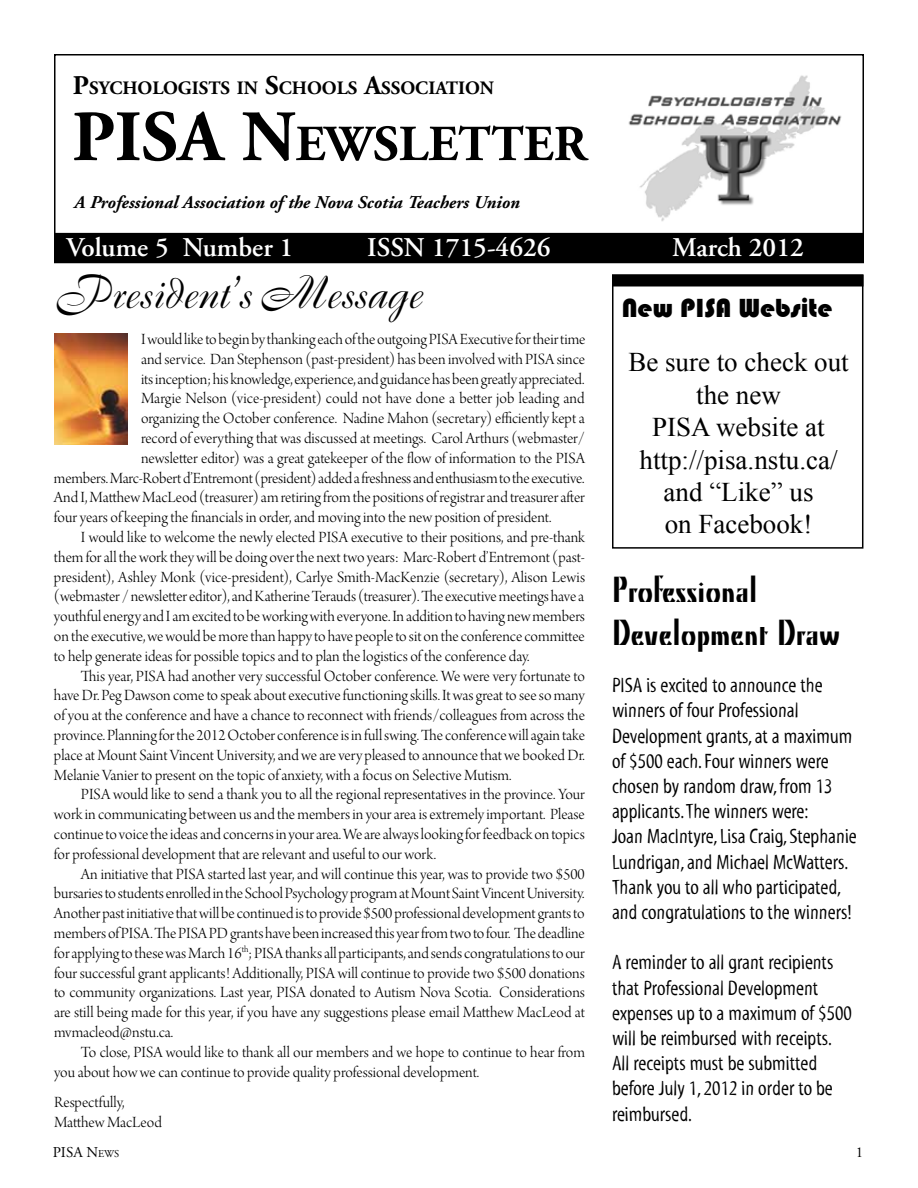
<style>
.page{position:relative;width:918px;height:1188px;background:#fff}
.page>*{position:absolute;margin:0;border:0;box-sizing:border-box;transform-origin:0 0}
.t1{font:700 50.4px "Adobe Garamond";color:#000}
.t2{font:45px "Boulevard";color:#000}
.t3{font:36px/43.2px "Kino";color:#000}
.t4{font:27px/32.4px "Times New Roman";color:#000;text-align:center}
.t5{font:600 27px "Adobe Garamond";color:#fff}
.t6{font:27px "Bauhaus 93";color:#000}
.t7{font:21px/25.2px "Myriad Tilt";color:#000}
.t8{font:700 18.9px "Adobe Garamond";color:#000}
.t9{font:italic 700 18px "Adobe Garamond";color:#000}
.t10{font:16.5px/19.8px "Arno Pro Light Display";color:#000}
.t11{font:15px "Adobe Garamond";color:#000}
.t12{font:15px "Adobe Garamond";color:#000}
.s1{font-size:27px}
.s2{font-size:72px}
.s3{font-size:10.5px}
</style>
<div class="page">
<div style="left:57px;top:233px;width:804px;height:27px;background:#000"></div>
<div style="left:54px;top:54px;width:810px;height:209px;border:2px solid #000"></div>
<img style="left:54px;top:334px;width:73px;height:111px">
<img style="left:628px;top:75px;width:214px;height:146px">
<div style="left:612px;top:274px;width:251px;height:275px;border:2px solid #000"></div>
<div style="left:612px;top:274px;width:251px;height:12px;background:#000"></div>
<p class="t8" style="left:73px;top:78px;width:422px"><span class="s1">P</span>SYCHOLOGISTS IN <span class="s1">S</span>CHOOLS <span class="s1">A</span>SSOCIATION</p>
<h1 class="t1" style="left:72px;top:117px;width:517px"><span class="s2">PISA N</span>EWSLETTER</h1>
<p class="t9" style="left:75px;top:192px;width:447px">A Professional Association of the Nova Scotia Teachers Union</p>
<h3 class="t5" style="left:67px;top:233px;width:228px">Volume 5 Number 1</h3>
<h3 class="t5" style="left:367px;top:233px;width:185px">ISSN 1715-4626</h3>
<h3 class="t5" style="left:672px;top:233px;width:133px">March 2012</h3>
<h2 class="t2" style="left:54px;top:264px;width:370px">President’s Message</h2>
<p class="t10" style="left:141px;top:330px;width:446px">I would like to begin by thanking each of the outgoing PISA Executive for their time</p>
<p class="t10" style="left:141px;top:350px;width:446px">and service. Dan Stephenson (past-president) has been involved with PISA since</p>
<p class="t10" style="left:141px;top:370px;width:445px">its inception; his knowledge, experience, and guidance has been greatly appreciated.</p>
<p class="t10" style="left:141px;top:390px;width:445px">Margie Nelson (vice-president) could not have done a better job leading and</p>
<p class="t10" style="left:141px;top:410px;width:446px">organizing the October conference. Nadine Mahon (secretary) efficiently kept a</p>
<p class="t10" style="left:141px;top:429px;width:446px">record of everything that was discussed at meetings. Carol Arthurs (webmaster/</p>
<p class="t10" style="left:141px;top:449px;width:446px">newsletter editor) was a great gatekeeper of the flow of information to the PISA</p>
<p class="t10" style="left:54px;top:469px;width:532px">members. Marc-Robert d’Entremont (president) added a freshness and enthusiasm to the executive.</p>
<p class="t10" style="left:54px;top:489px;width:532px">And I, Matthew MacLeod (treasurer) am retiring from the positions of registrar and treasurer after</p>
<p class="t10" style="left:54px;top:509px;width:499px">four years of keeping the financials in order, and moving into the new position of president.</p>
<p class="t10" style="left:81px;top:528px;width:505px">I would like to welcome the newly elected PISA executive to their positions, and pre-thank</p>
<p class="t10" style="left:54px;top:548px;width:532px">them for all the work they will be doing over the next two years: Marc-Robert d’Entremont (past-</p>
<p class="t10" style="left:54px;top:568px;width:533px">president), Ashley Monk (vice-president), Carlye Smith-MacKenzie (secretary), Alison Lewis</p>
<p class="t10" style="left:54px;top:588px;width:532px">(webmaster / newsletter editor), and Katherine Terauds (treasurer). The executive meetings have a</p>
<p class="t10" style="left:54px;top:608px;width:533px">youthful energy and I am excited to be working with everyone. In addition to having new members</p>
<p class="t10" style="left:54px;top:627px;width:532px">on the executive, we would be more than happy to have people to sit on the conference committee</p>
<p class="t10" style="left:54px;top:647px;width:477px">to help generate ideas for possible topics and to plan the logistics of the conference day.</p>
<p class="t10" style="left:81px;top:667px;width:506px">This year, PISA had another very successful October conference. We were very fortunate to</p>
<p class="t10" style="left:54px;top:687px;width:532px">have Dr. Peg Dawson come to speak about executive functioning skills. It was great to see so many</p>
<p class="t10" style="left:54px;top:707px;width:532px">of you at the conference and have a chance to reconnect with friends/colleagues from across the</p>
<p class="t10" style="left:54px;top:726px;width:533px">province. Planning for the 2012 October conference is in full swing. The conference will again take</p>
<p class="t10" style="left:54px;top:746px;width:532px">place at Mount Saint Vincent University, and we are very pleased to announce that we booked Dr.</p>
<p class="t10" style="left:54px;top:766px;width:459px">Melanie Vanier to present on the topic of anxiety, with a focus on Selective Mutism.</p>
<p class="t10" style="left:81px;top:786px;width:505px">PISA would like to send a thank you to all the regional representatives in the province. Your</p>
<p class="t10" style="left:54px;top:806px;width:532px">work in communicating between us and the members in your area is extremely important. Please</p>
<p class="t10" style="left:54px;top:825px;width:532px">continue to voice the ideas and concerns in your area. We are always looking for feedback on topics</p>
<p class="t10" style="left:54px;top:845px;width:384px">for professional development that are relevant and useful to our work.</p>
<p class="t10" style="left:81px;top:865px;width:505px">An initiative that PISA started last year, and will continue this year, was to provide two $500</p>
<p class="t10" style="left:54px;top:885px;width:532px">bursaries to students enrolled in the School Psychology program at Mount Saint Vincent University.</p>
<p class="t10" style="left:54px;top:905px;width:532px">Another past initiative that will be continued is to provide $500 professional development grants to</p>
<p class="t10" style="left:54px;top:924px;width:532px">members of PISA. The PISA PD grants have been increased this year from two to four. The deadline</p>
<p class="t10" style="left:54px;top:944px;width:532px">for applying to these was March 16<sup>th</sup>; PISA thanks all participants, and sends congratulations to our</p>
<p class="t10" style="left:54px;top:964px;width:532px">four successful grant applicants! Additionally, PISA will continue to provide two $500 donations</p>
<p class="t10" style="left:54px;top:984px;width:533px">to community organizations. Last year, PISA donated to Autism Nova Scotia. Considerations</p>
<p class="t10" style="left:54px;top:1004px;width:533px">are still being made for this year, if you have any suggestions please email Matthew MacLeod at</p>
<p class="t10" style="left:54px;top:1023px;width:121px">mvmacleod@nstu.ca.</p>
<p class="t10" style="left:81px;top:1043px;width:506px">To close, PISA would like to thank all our members and we hope to continue to hear from</p>
<p class="t10" style="left:54px;top:1063px;width:427px">you about how we can continue to provide quality professional development.</p>
<p class="t10" style="left:54px;top:1094px;width:109px">Respectfully,<br>Matthew MacLeod</p>
<h3 class="t6" style="left:622px;top:293px;width:212px">New PISA Website</h3>
<h3 class="t4" style="left:628px;top:346px;width:222px">Be sure to check out the new<br>PISA website at http://pisa.nstu.ca/ and “Like” us<br>on Facebook!</h3>
<h3 class="t3" style="left:612px;top:568px;width:229px">Professional<br>Development Draw</h3>
<p class="t7" style="left:612px;top:673px;width:246px">PISA is excited to announce the winners of four Professional<br>Development grants, at a maximum of $500 each. Four winners were chosen by random draw, from 13 applicants. The winners were:<br>Joan MacIntyre, Lisa Craig, Stephanie<br>Lundrigan, and Michael McWatters.<br>Thank you to all who participated, and congratulations to the winners!</p>
<p class="t7" style="left:612px;top:950px;width:241px">A reminder to all grant recipients that Professional Development expenses up to a maximum of $500 will be reimbursed with receipts.<br>All receipts must be submitted before July 1, 2012 in order to be reimbursed.</p>
<p class="t11" style="left:53px;top:1144px;width:67px">PISA N<span class="s3">EWS</span></p>
<p class="t12" style="left:856px;top:1144px;width:9px">1</p>
</div>
